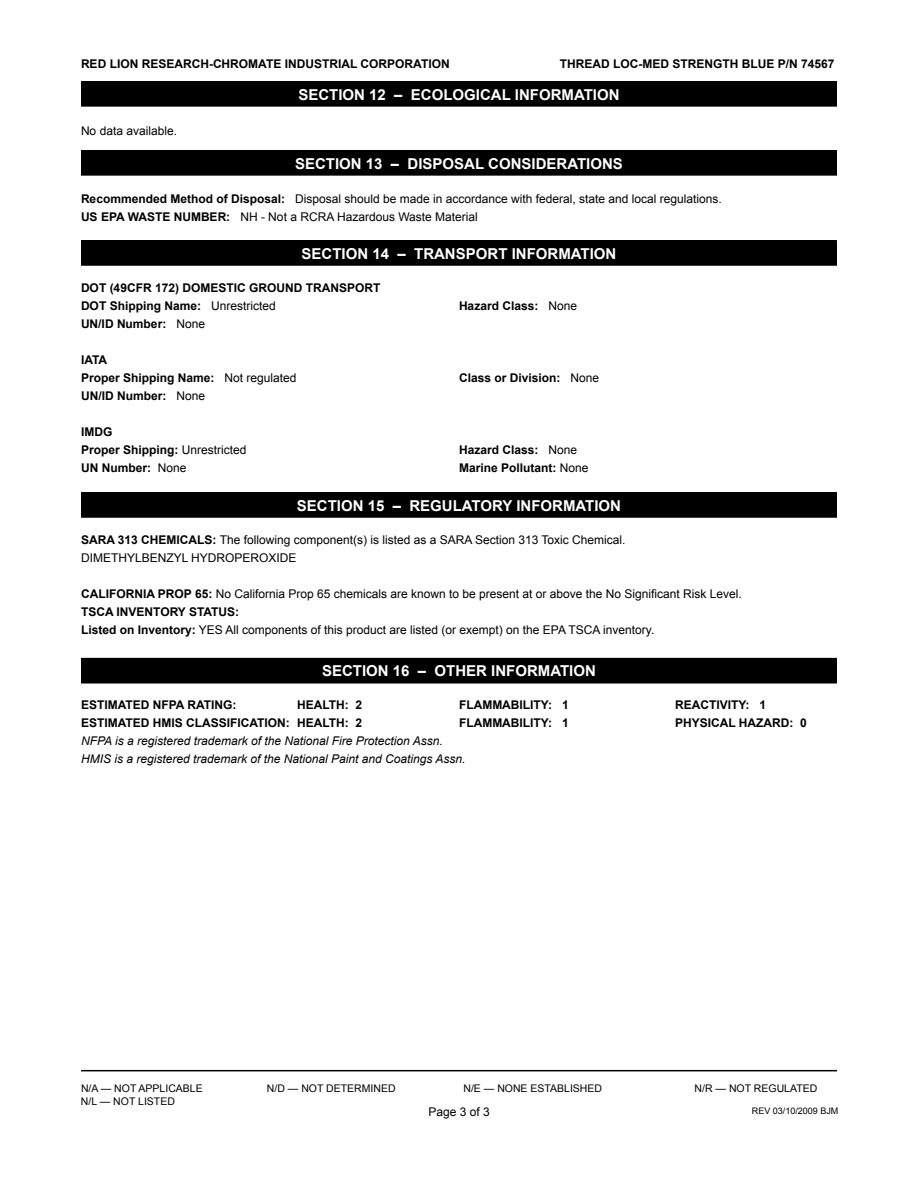
<style>
.page{position:relative;width:918px;height:1188px;background:#fff}
.page>*{position:absolute;margin:0;border:0;box-sizing:border-box;transform-origin:0 0}
.t1{font:700 15px "Arial";color:#fff}
.t2{font:12px/18px "Arial";color:#000}
.t3{font:700 12px/18px "Arial";color:#000}
.t4{font:italic 12px/18px "Arial";color:#000}
.t5{font:10.5px "Arial";color:#000}
.t6{font:9px "Arial";color:#000}
.s1{font-weight:700}
.s2{font-weight:400}
</style>
<div class="page">
<hr style="left:81px;top:1070px;width:756px;height:1px;background:#000">
<div style="left:82px;top:82px;width:754px;height:24px;background:#000"></div>
<div style="left:81px;top:81px;width:756px;height:26px;border:2px solid #000"></div>
<div style="left:82px;top:151px;width:754px;height:24px;background:#000"></div>
<div style="left:81px;top:150px;width:756px;height:26px;border:2px solid #000"></div>
<div style="left:82px;top:493px;width:754px;height:24px;background:#000"></div>
<div style="left:81px;top:492px;width:756px;height:26px;border:2px solid #000"></div>
<div style="left:82px;top:241px;width:754px;height:24px;background:#000"></div>
<div style="left:81px;top:240px;width:756px;height:26px;border:2px solid #000"></div>
<div style="left:82px;top:659px;width:754px;height:24px;background:#000"></div>
<div style="left:81px;top:658px;width:756px;height:26px;border:2px solid #000"></div>
<p class="t3" style="left:81px;top:55px;width:9px">RED</p>
<p class="t3" style="left:110px;top:55px;width:42px">LION RESEARC</p>
<p class="t3" style="left:200px;top:55px;width:40px">H-CHROMA</p>
<p class="t3" style="left:266px;top:55px;width:40px">TE INDUS</p>
<p class="t3" style="left:322px;top:55px;width:49px">TRIAL COR</p>
<p class="t3" style="left:387px;top:55px;width:18px">PORA</p>
<p class="t3" style="left:421px;top:55px;width:30px">TION</p>
<p class="t3" style="left:560px;top:55px;width:26px">THREAD</p>
<p class="t3" style="left:613px;top:55px;width:39px">LOC-MED</p>
<p class="t3" style="left:672px;top:55px;width:164px">STRE NGTH BLUE P/N 74567</p>
<p class="t1" style="left:298px;top:84px;width:11px">SEC</p>
<p class="t1" style="left:329px;top:84px;width:93px">TION 12 – ECO</p>
<p class="t1" style="left:443px;top:84px;width:20px">LOGICA</p>
<p class="t1" style="left:502px;top:84px;width:40px">L INFORMA</p>
<p class="t1" style="left:584px;top:84px;width:37px">TION</p>
<p class="t2" style="left:81px;top:122px;width:98px">No data available.</p>
<p class="t1" style="left:295px;top:153px;width:11px">SEC</p>
<p class="t1" style="left:326px;top:153px;width:129px">TION 13 – DISPOSA</p>
<p class="t1" style="left:475px;top:153px;width:57px">L CONSIDERA</p>
<p class="t1" style="left:577px;top:153px;width:46px">TIONS</p>
<p class="t2" style="left:81px;top:190px;width:642px"><span class="s1">Recommended Method of Disposal:</span> Disposal should be made in accordance with federal, state and local regulations.<br><span class="s1">US EPA Waste Number:</span> NH - Not a RCRA Hazardous Waste Material</p>
<p class="t1" style="left:302px;top:243px;width:11px">SEC</p>
<p class="t1" style="left:332px;top:243px;width:206px">TION 14 – TRANSPORT INFORMA</p>
<p class="t1" style="left:581px;top:243px;width:37px">TION</p>
<p class="t3" style="left:81px;top:279px;width:138px">DOT (49CFR 172) Domest</p>
<p class="t3" style="left:81px;top:279px;width:242px;text-indent:153px">ic Ground Transport<br>DOT Shipping Name: <span class="s2">Unrestricted</span></p>
<p class="t3" style="left:81px;top:315px;width:126px">UN/ID Number: <span class="s2">None</span></p>
<p class="t3" style="left:81px;top:351px;width:217px">IATA<br>Proper Shipping Name: <span class="s2">Not regulated</span></p>
<p class="t3" style="left:81px;top:387px;width:126px">UN/ID Number: <span class="s2">None</span></p>
<p class="t3" style="left:81px;top:423px;width:167px">IMDG<br>Proper Shipping: <span class="s2">Unrestricted</span></p>
<p class="t3" style="left:459px;top:297px;width:120px">Hazard Class: <span class="s2">None</span></p>
<p class="t3" style="left:459px;top:369px;width:142px">Class or Division: <span class="s2">None</span></p>
<p class="t3" style="left:459px;top:441px;width:120px">Hazard Class: <span class="s2">None</span></p>
<p class="t3" style="left:81px;top:459px;width:107px">UN Number: <span class="s2">None</span></p>
<p class="t3" style="left:459px;top:459px;width:131px">Marine Pollutant: <span class="s2">None</span></p>
<p class="t1" style="left:297px;top:495px;width:11px">SEC</p>
<p class="t1" style="left:328px;top:495px;width:93px">TION 15 – REGU</p>
<p class="t1" style="left:453px;top:495px;width:40px">LATORY</p>
<p class="t1" style="left:516px;top:495px;width:27px">INFORMA</p>
<p class="t1" style="left:585px;top:495px;width:37px">TION</p>
<p class="t2" style="left:81px;top:531px;width:546px;text-indent:37px"><span class="s1">313 Ch emicals:</span> The following component(s) is listed as a SARA Section 313 Toxic Chemical.<br>DIMETHYLBENZYL HYDROPEROXIDE</p>
<p class="t3" style="left:81px;top:585px;width:33px">CALIFOR</p>
<p class="t2" style="left:134px;top:585px;width:609px"><span class="s1">NIA PROP 65:</span> No California Prop 65 chemicals are known to be present at or above the No Significant Risk Level.</p>
<p class="t3" style="left:81px;top:603px;width:17px">TSCA</p>
<p class="t3" style="left:81px;top:531px;width:10px">SARA</p>
<p class="t2" style="left:81px;top:603px;width:575px;text-indent:36px"><span class="s1">Inventory Status:<br>Listed on Inventory:</span> YES All components of this product are listed (or exempt) on the EPA TSCA inventory.</p>
<p class="t1" style="left:322px;top:661px;width:11px">SEC</p>
<p class="t1" style="left:353px;top:661px;width:166px">TION 16 – OTHER INFORMA</p>
<p class="t1" style="left:560px;top:661px;width:37px">TION</p>
<p class="t3" style="left:81px;top:696px;width:157px">Estimated NFPA Rating:</p>
<p class="t3" style="left:297px;top:696px;width:101px">HEALTH: 2 F</p>
<p class="t3" style="left:466px;top:696px;width:18px">LAMMA</p>
<p class="t3" style="left:511px;top:696px;width:59px">BILITY: 1</p>
<p class="t3" style="left:624px;top:696px;width:18px">REAC</p>
<p class="t3" style="left:709px;top:696px;width:59px">TIVI TY: 1</p>
<p class="t3" style="left:81px;top:714px;width:89px">Estimated HMIS</p>
<p class="t3" style="left:186px;top:714px;width:212px">Classification: HEALTH: 2 F</p>
<p class="t3" style="left:466px;top:714px;width:18px">LAMMA</p>
<p class="t3" style="left:511px;top:714px;width:59px">BILITY: 1</p>
<p class="t3" style="left:675px;top:714px;width:25px">PHYSICA</p>
<p class="t3" style="left:728px;top:714px;width:29px">L HAZARD</p>
<p class="t3" style="left:789px;top:714px;width:19px">: 0</p>
<p class="t4" style="left:81px;top:732px;width:386px">NFPA is a registered trademark of the National Fire Protection Assn.<br>HMIS is a registered trademark of the National Paint and Coatings Assn.</p>
<p class="t5" style="left:81px;top:1082px;width:123px">N/A — NOT APPLICABLE</p>
<p class="t5" style="left:267px;top:1082px;width:130px">N/D — NOT DETERMINED</p>
<p class="t5" style="left:463px;top:1082px;width:140px">N/E — NONE ESTABLISHED</p>
<p class="t5" style="left:695px;top:1082px;width:124px">N/R — NOT REGULATED</p>
<p class="t5" style="left:81px;top:1094px;width:95px">N/L — NOT LISTED</p>
<p class="t6" style="left:752px;top:1105px;width:88px">REV 03/10/2009 BJM</p>
<p class="t2" style="left:428px;top:1103px;width:63px">Page 3 of 3</p>
</div>
